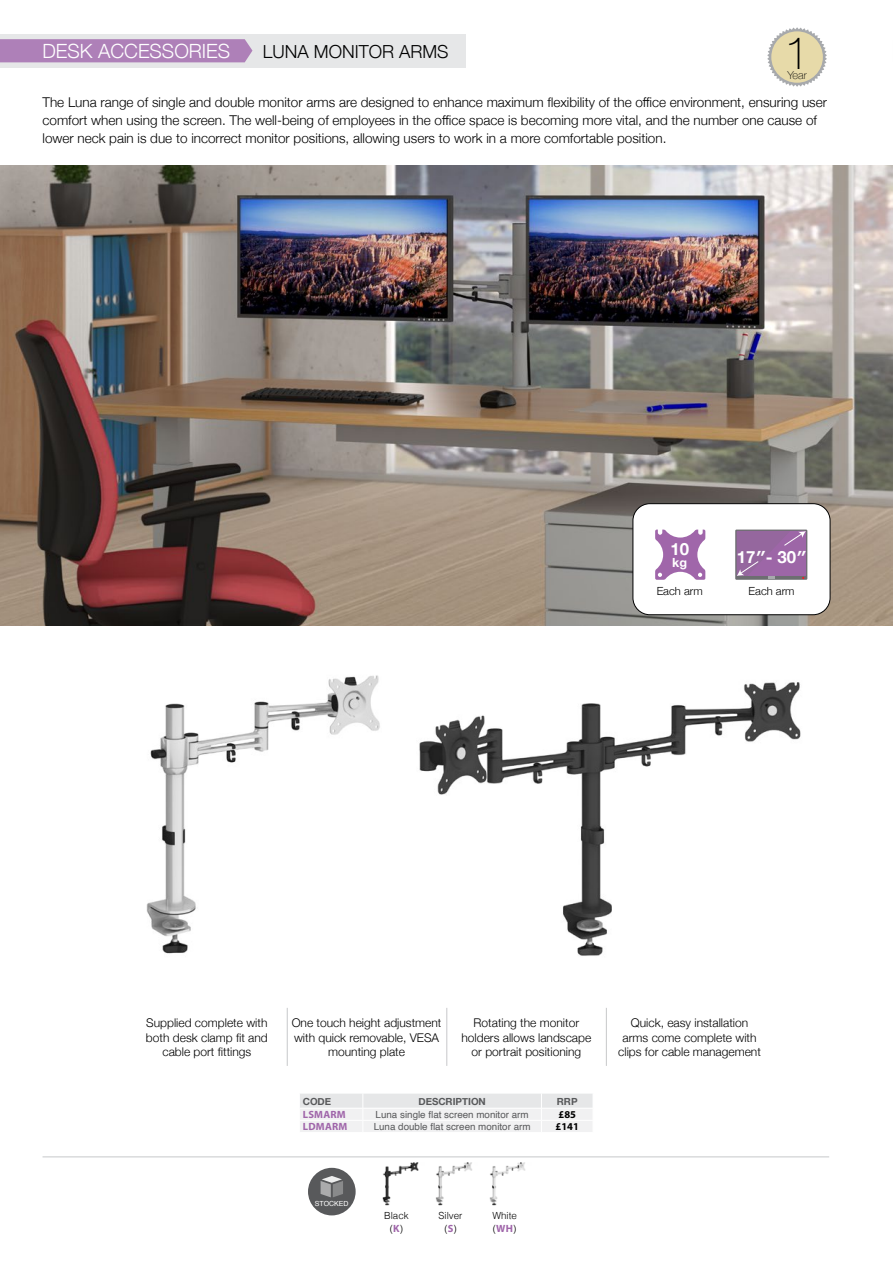
<style>
.page{position:relative;width:893px;height:1263px;background:#fff}
.page>*{position:absolute;margin:0;border:0;box-sizing:border-box;transform-origin:0 0}
.t1{font:100 45.3px "Helvetica Neue";color:#000}
.t2{font:300 19.65px "Helvetica Neue";color:#fff}
.t3{font:300 18px "Helvetica Neue";color:#000}
.t4{font:700 16.8px "Helvetica Neue";color:#fff}
.t5{font:300 13.5px/18px "Helvetica Neue";color:#000}
.t6{font:700 12.6px "Helvetica Neue";color:#fff}
.t7{font:300 12px/14.4px "Helvetica Neue";color:#000;text-align:center}
.t8{font:300 11.25px "Helvetica Neue";color:#000}
.t9{font:100 10.95px "Helvetica Neue";color:#000}
.t10{font:700 10.5px "Myriad Pro";letter-spacing:.02em;color:#a066aa}
.t11{font:700 10.5px "Myriad Pro";color:#000}
.t12{font:9.75px "Helvetica";color:#58595b}
.t13{font:300 9.75px/12.6px "Helvetica";color:#000;text-align:center}
.t14{font:700 9.75px "Helvetica Neue";color:#58595b}
.t15{font:7.05px "Helvetica";color:#fff}
.s1{font-family:"Myriad Pro";font-weight:700;font-size:10.5px;color:#a066aa}
</style>
<div class="page">
<img style="left:146px;top:676px;width:226px;height:278px">
<img style="left:372px;top:675px;width:429px;height:281px">
<svg style="left:300px;top:1094px;width:293px;height:38px"></svg>
<hr style="left:43px;top:1156px;width:786px;height:1px;background:#c7c8ca">
<img style="left:382px;top:1162px;width:37px;height:44px">
<img style="left:435px;top:1162px;width:37px;height:44px">
<img style="left:489px;top:1162px;width:36px;height:44px">
<div style="left:0;top:34px;width:465px;height:34px;background:#e6e7e8"></div>
<div style="left:0;top:39px;width:252px;height:23px;background:#ae80b8"></div>
<svg style="left:767px;top:27px;width:60px;height:60px"></svg>
<div style="left:771px;top:31px;width:52px;height:52px;background:#e7daa9;border-radius:50%"></div>
<hr style="left:892px;top:34px;width:1px;height:34px;background:#e6e7e8">
<img style="left:0;top:166px;width:893px;height:459px">
<svg style="left:892px;top:39px;width:1px;height:23px"></svg>
<hr style="left:606px;top:1008px;width:1px;height:58px;background:#c7c8ca">
<hr style="left:447px;top:1008px;width:1px;height:58px;background:#c7c8ca">
<hr style="left:287px;top:1008px;width:1px;height:58px;background:#c7c8ca">
<div style="left:308px;top:1168px;width:48px;height:47px;background:#58595b;border-radius:50%"></div>
<svg style="left:321px;top:1176px;width:22px;height:21px"></svg>
<div style="left:633px;top:504px;width:197px;height:111px;background:#fff;border-radius:17px"></div>
<div style="left:633px;top:503px;width:197px;height:112px;border:1px solid #000;border-radius:17px"></div>
<svg style="left:655px;top:530px;width:50px;height:50px"></svg>
<svg style="left:735px;top:530px;width:72px;height:50px"></svg>
<svg style="left:737px;top:531px;width:69px;height:48px"></svg>
<h1 class="t1" style="left:784px;top:19px;width:27px">1</h1>
<p class="t9" style="left:787px;top:67px;width:21px">Year</p>
<h1 class="t1" style="left:784px;top:99px;width:27px">6</h1>
<h2 class="t2" style="left:43px;top:35px;width:189px">DESK ACCESSORIES</h2>
<h3 class="t3" style="left:263px;top:37px;width:187px">LUNA MONITOR ARMS</h3>
<p class="t5" style="left:43px;top:92px;width:786px">The Luna range of single and double monitor arms are designed to enhance maximum flexibility of the office environment, ensuring user comfort when using the screen. The well-being of employees in the office space is becoming more vital, and the number one cause of lower neck pain is due to incorrect monitor positions, allowing users to work in a more comfortable position.</p>
<p class="t4" style="left:670px;top:536px;width:20px">10</p>
<p class="t6" style="left:672px;top:552px;width:16px">kg</p>
<p class="t4" style="left:737px;top:544px;width:71px">17ʺ- 30ʺ</p>
<p class="t8" style="left:657px;top:581px;width:48px">Each arm</p>
<p class="t8" style="left:748px;top:581px;width:48px">Each arm</p>
<p class="t7" style="left:146px;top:1015px;width:123px">Supplied complete with both desk clamp fit and cable port fittings</p>
<p class="t7" style="left:292px;top:1015px;width:151px">One touch height adjustment with quick removable, VESA mounting plate</p>
<p class="t7" style="left:618px;top:1015px;width:144px">Quick, easy installation arms come complete with clips for cable management</p>
<p class="t7" style="left:461px;top:1015px;width:131px">Rotating the monitor holders allows landscape or portrait positioning</p>
<p class="t14" style="left:303px;top:1094px;width:30px">CODE</p>
<p class="t14" style="left:418px;top:1094px;width:69px">DESCRIPTION</p>
<p class="t14" style="left:557px;top:1094px;width:22px">RRP</p>
<p class="t10" style="left:303px;top:1108px;width:44px">LSMARM</p>
<p class="t12" style="left:376px;top:1107px;width:155px">Luna single flat screen monitor arm</p>
<p class="t11" style="left:558px;top:1108px;width:19px">£85</p>
<p class="t10" style="left:303px;top:1120px;width:46px">LDMARM</p>
<p class="t12" style="left:374px;top:1119px;width:158px">Luna double flat screen monitor arm</p>
<p class="t11" style="left:556px;top:1120px;width:25px">£141</p>
<p class="t15" style="left:315px;top:1198px;width:35px">STOCKED</p>
<p class="t13" style="left:439px;top:1209px;width:25px">Silver (<span class="s1">S</span>)</p>
<p class="t13" style="left:384px;top:1209px;width:26px">Black (<span class="s1">K</span>)</p>
<p class="t13" style="left:492px;top:1209px;width:26px;text-align:left">White (<span class="s1">WH</span>)</p>
</div>
